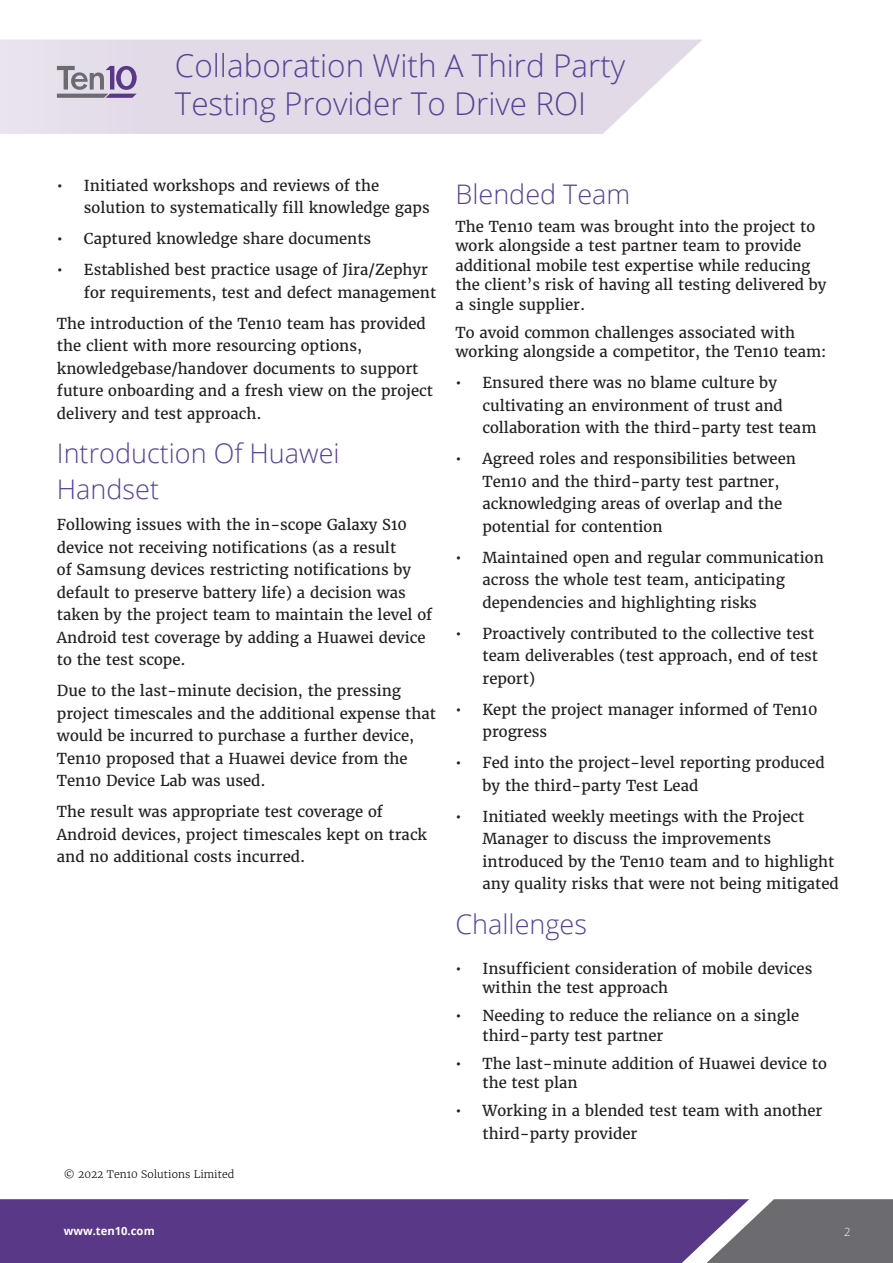
<style>
.page{position:relative;width:893px;height:1263px;background:#fff}
.page>*{position:absolute;margin:0;border:0;box-sizing:border-box;transform-origin:0 0}
.t1{font:300 31.5px "Open Sans";color:#574395}
.t2{font:300 27px/36px "Open Sans";color:#574395}
.t3{font:15px/22.5px "Merriweather";color:#231f20}
.t4{font:700 11.25px "Open Sans";color:#fff}
.t5{font:300 11.25px "Open Sans";color:#fff}
.t6{font:300 10.5px "Merriweather";color:#000}
</style>
<div class="page">
<div style="left:0;top:1199px;width:706px;height:64px;background:#593887"></div>
<svg style="left:706px;top:1199px;width:187px;height:64px;background:#7a7781"></svg>
<svg style="left:0;top:40px;width:702px;height:94px;background:#e4dde9"></svg>
<svg style="left:57px;top:66px;width:80px;height:32px;background:#aaa0b7"></svg>
<p class="t1" style="left:175px;top:44px;width:452px">Collaboration With A Third Party</p>
<p class="t1" style="left:175px;top:82px;width:413px">Testing Provider To Drive ROI</p>
<p class="t3" style="left:84px;top:174px;width:347px;text-indent:-27px">• Initiated workshops and reviews of the solution to systematically fill knowledge gaps</p>
<p class="t3" style="left:57px;top:227px;width:316px">• Captured knowledge share documents</p>
<p class="t3" style="left:84px;top:259px;width:354px;text-indent:-27px">• Established best practice usage of Jira/Zephyr for requirements, test and defect management</p>
<p class="t3" style="left:57px;top:312px;width:378px">The introduction of the Ten10 team has provided the client with more resourcing options, knowledgebase/handover documents to support future onboarding and a fresh view on the project delivery and test approach.</p>
<p class="t2" style="left:57px;top:435px;width:284px">Introduction Of Huawei<br>Handset</p>
<p class="t3" style="left:57px;top:514px;width:377px">Following issues with the in-scope Galaxy S10 device not receiving notifications (as a result<br>of Samsung devices restricting notifications by default to preserve battery life) a decision was taken by the project team to maintain the level of Android test coverage by adding a Huawei device to the test scope.</p>
<p class="t3" style="left:57px;top:680px;width:381px">Due to the last-minute decision, the pressing project timescales and the additional expense that would be incurred to purchase a further device, Ten10 proposed that a Huawei device from the Ten10 Device Lab was used.</p>
<p class="t3" style="left:57px;top:801px;width:372px">The result was appropriate test coverage of<br>Android devices, project timescales kept on track and no additional costs incurred.</p>
<p class="t6" style="left:64px;top:1168px;width:172px">© 2022 Ten10 Solutions Limited</p>
<p class="t4" style="left:64px;top:1223px;width:92px">www.ten10.com</p>
<p class="t2" style="left:455px;top:175px;width:176px">Blended Team</p>
<p class="t3" style="left:455px;top:216px;width:373px;line-height:19.5px">The Ten10 team was brought into the project to work alongside a test partner team to provide additional mobile test expertise while reducing the client’s risk of having all testing delivered by a single supplier.</p>
<p class="t3" style="left:455px;top:322px;width:372px;line-height:19.5px">To avoid common challenges associated with working alongside a competitor, the Ten10 team:</p>
<p class="t3" style="left:482px;top:371px;width:335px;text-indent:-27px">• Ensured there was no blame culture by cultivating an environment of trust and collaboration with the third-party test team</p>
<p class="t3" style="left:482px;top:447px;width:315px;text-indent:-27px">• Agreed roles and responsibilities between Ten10 and the third-party test partner, acknowledging areas of overlap and the potential for contention</p>
<p class="t3" style="left:482px;top:546px;width:343px;text-indent:-27px">• Maintained open and regular communication across the whole test team, anticipating dependencies and highlighting risks</p>
<p class="t3" style="left:482px;top:622px;width:337px;text-indent:-27px">• Proactively contributed to the collective test team deliverables (test approach, end of test report)</p>
<p class="t3" style="left:482px;top:698px;width:336px;text-indent:-27px">• Kept the project manager informed of Ten10 progress</p>
<p class="t3" style="left:482px;top:751px;width:344px;text-indent:-27px">• Fed into the project-level reporting produced by the third-party Test Lead</p>
<p class="t3" style="left:482px;top:805px;width:358px;text-indent:-27px">• Initiated weekly meetings with the Project Manager to discuss the improvements introduced by the Ten10 team and to highlight any quality risks that were not being mitigated</p>
<p class="t2" style="left:455px;top:905px;width:133px">Challenges</p>
<p class="t3" style="left:482px;top:958px;width:331px;line-height:19.5px;text-indent:-27px">• Insufficient consideration of mobile devices within the test approach</p>
<p class="t3" style="left:482px;top:1006px;width:318px;line-height:19.5px;text-indent:-27px">• Needing to reduce the reliance on a single third-party test partner</p>
<p class="t3" style="left:482px;top:1053px;width:346px;line-height:19.5px;text-indent:-27px">• The last-minute addition of Huawei device to the test plan</p>
<p class="t3" style="left:482px;top:1099px;width:341px;text-indent:-27px">• Working in a blended test team with another third-party provider</p>
<p class="t5" style="left:844px;top:1224px;width:8px">2</p>
</div>
